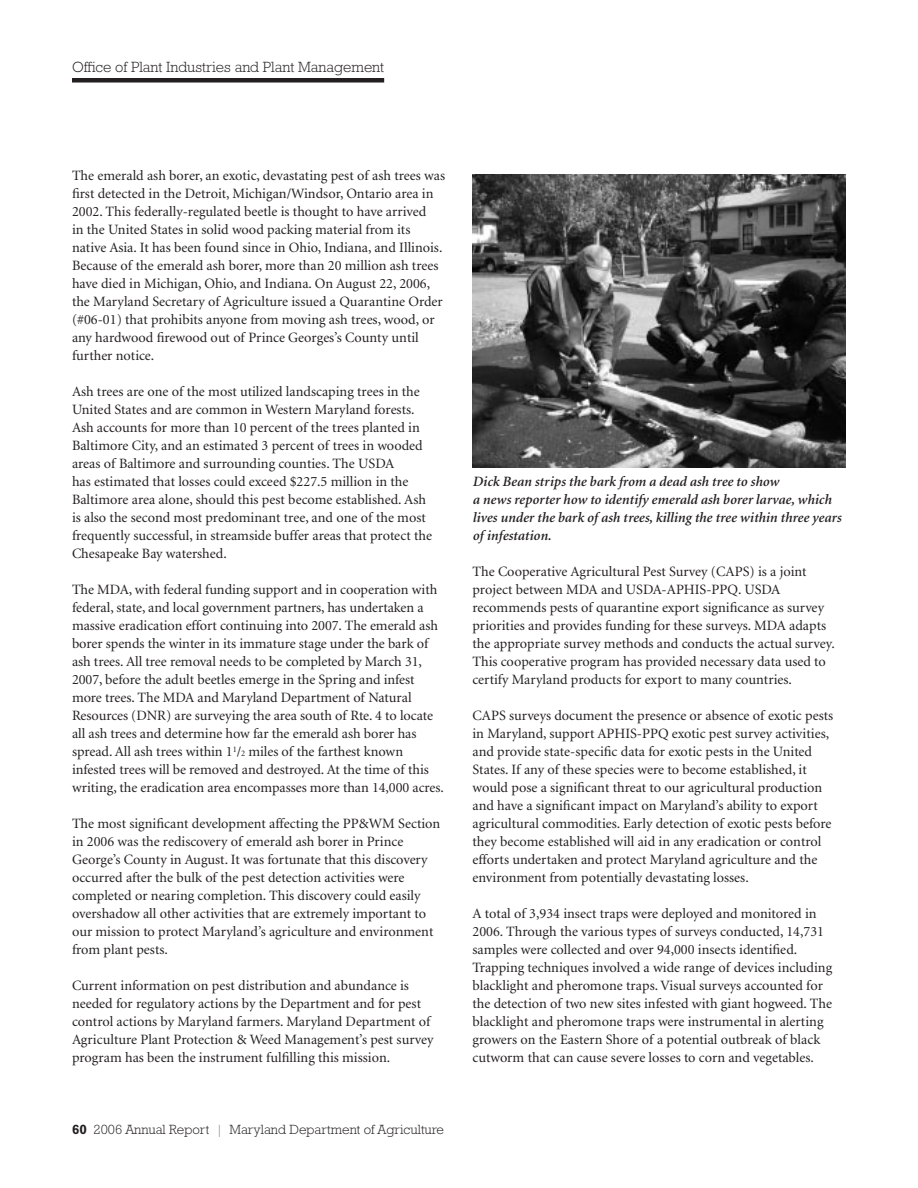
<style>
.page{position:relative;width:918px;height:1188px;background:#fff}
.page>*{position:absolute;margin:0;border:0;box-sizing:border-box;transform-origin:0 0}
.t1{font:300 15px "Rockwell";color:#231f20}
.t2{font:14.25px/18px "Minion";color:#231f20}
.t3{font:italic 600 14.25px/18px "Minion";color:#231f20}
.t4{font:300 13.5px "Rockwell";color:#231f20}
.s1{font-size:8.55px}
.s2{font-weight:700}
.s3{color:#939598}
</style>
<div class="page">
<div style="left:72px;top:78px;width:312px;height:5px;background:#231f20"></div>
<img style="left:472px;top:174px;width:374px;height:294px">
<p class="t1" style="left:72px;top:58px;width:314px">Office of Plant Industries and Plant Management</p>
<p class="t2" style="left:72px;top:167px;width:375px">The emerald ash borer, an exotic, devastating pest of ash trees was first detected in the Detroit, Michigan/Windsor, Ontario area in 2002. This federally-regulated beetle is thought to have arrived<br>in the United States in solid wood packing material from its native Asia. It has been found since in Ohio, Indiana, and Illinois.<br>Because of the emerald ash borer, more than 20 million ash trees have died in Michigan, Ohio, and Indiana. On August 22, 2006, the Maryland Secretary of Agriculture issued a Quarantine Order (#06-01) that prohibits anyone from moving ash trees, wood, or any hardwood firewood out of Prince Georges’s County until further notice.</p>
<p class="t2" style="left:72px;top:383px;width:362px">Ash trees are one of the most utilized landscaping trees in the United States and are common in Western Maryland forests.<br>Ash accounts for more than 10 percent of the trees planted in Baltimore City, and an estimated 3 percent of trees in wooded areas of Baltimore and surrounding counties. The USDA<br>has estimated that losses could exceed $227.5 million in the Baltimore area alone, should this pest become established. Ash is also the second most predominant tree, and one of the most frequently successful, in streamside buffer areas that protect the Chesapeake Bay watershed.</p>
<p class="t2" style="left:72px;top:581px;width:373px">The MDA, with federal funding support and in cooperation with federal, state, and local government partners, has undertaken a massive eradication effort continuing into 2007. The emerald ash borer spends the winter in its immature stage under the bark of ash trees. All tree removal needs to be completed by March 31, 2007, before the adult beetles emerge in the Spring and infest more trees. The MDA and Maryland Department of Natural Resources (DNR) are surveying the area south of Rte. 4 to locate all ash trees and determine how far the emerald ash borer has spread. All ash trees within 1<sup>1</sup>/<span class="s1">2</span> miles of the farthest known infested trees will be removed and destroyed. At the time of this writing, the eradication area encompasses more than 14,000 acres.</p>
<p class="t2" style="left:72px;top:815px;width:370px">The most significant development affecting the PP&amp;WM Section in 2006 was the rediscovery of emerald ash borer in Prince George’s County in August. It was fortunate that this discovery occurred after the bulk of the pest detection activities were completed or nearing completion. This discovery could easily overshadow all other activities that are extremely important to our mission to protect Maryland’s agriculture and environment from plant pests.</p>
<p class="t2" style="left:72px;top:977px;width:363px">Current information on pest distribution and abundance is needed for regulatory actions by the Department and for pest control actions by Maryland farmers. Maryland Department of Agriculture Plant Protection &amp; Weed Management’s pest survey program has been the instrument fulfilling this mission.</p>
<p class="t4" style="left:72px;top:1122px;width:373px"><span class="s2">60</span> 2006 Annual Report <span class="s3">|</span> Maryland Department of Agriculture</p>
<p class="t3" style="left:472px;top:473px;width:370px">Dick Bean strips the bark from a dead ash tree to show<br>a news reporter how to identify emerald ash borer larvae, which lives under the bark of ash trees, killing the tree within three years of infestation.</p>
<p class="t2" style="left:472px;top:563px;width:364px">The Cooperative Agricultural Pest Survey (CAPS) is a joint project between MDA and USDA-APHIS-PPQ. USDA recommends pests of quarantine export significance as survey priorities and provides funding for these surveys. MDA adapts the appropriate survey methods and conducts the actual survey.<br>This cooperative program has provided necessary data used to certify Maryland products for export to many countries.</p>
<p class="t2" style="left:472px;top:707px;width:362px">CAPS surveys document the presence or absence of exotic pests in Maryland, support APHIS-PPQ exotic pest survey activities, and provide state-specific data for exotic pests in the United States. If any of these species were to become established, it would pose a significant threat to our agricultural production and have a significant impact on Maryland’s ability to export agricultural commodities. Early detection of exotic pests before they become established will aid in any eradication or control efforts undertaken and protect Maryland agriculture and the environment from potentially devastating losses.</p>
<p class="t2" style="left:472px;top:905px;width:361px">A total of 3,934 insect traps were deployed and monitored in 2006. Through the various types of surveys conducted, 14,731 samples were collected and over 94,000 insects identified.<br>Trapping techniques involved a wide range of devices including blacklight and pheromone traps. Visual surveys accounted for the detection of two new sites infested with giant hogweed. The blacklight and pheromone traps were instrumental in alerting growers on the Eastern Shore of a potential outbreak of black cutworm that can cause severe losses to corn and vegetables.</p>
</div>
